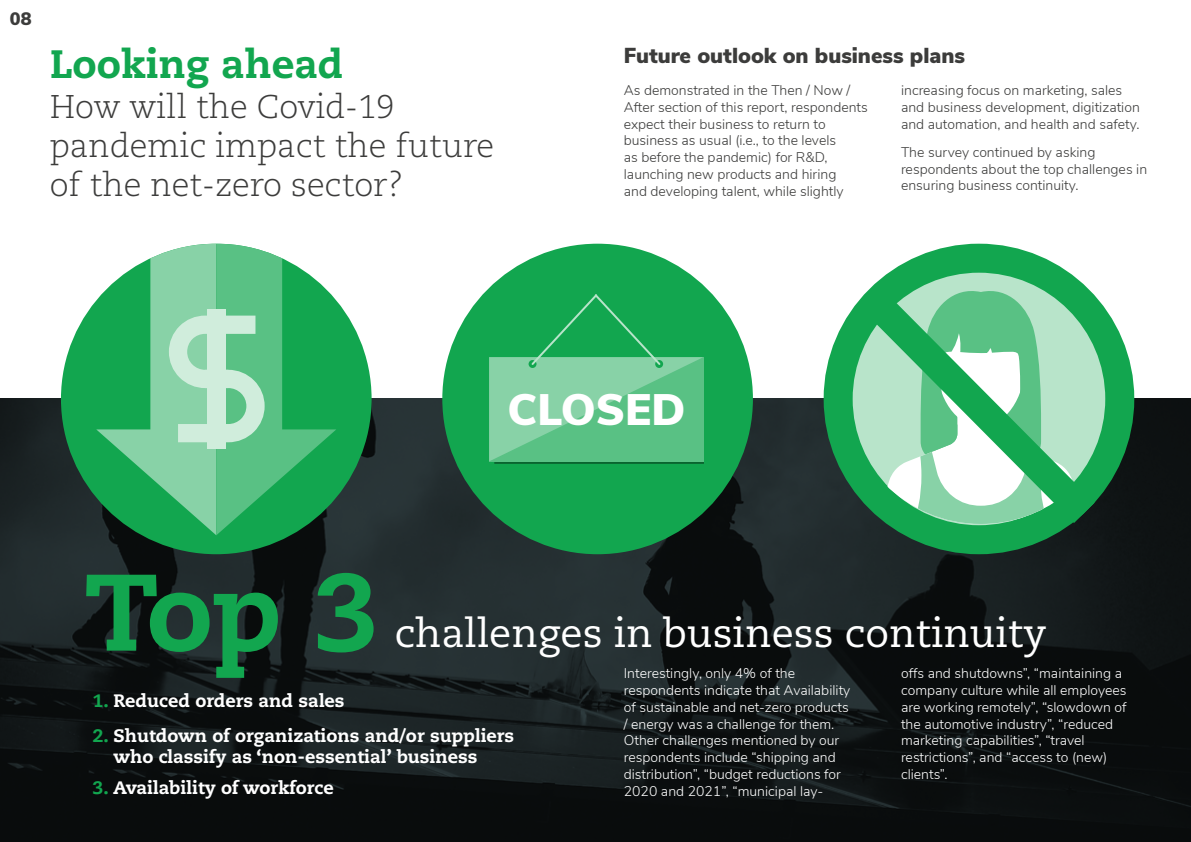
<style>
.page{position:relative;width:1191px;height:842px;background:#fff}
.page>*{position:absolute;margin:0;border:0;box-sizing:border-box;transform-origin:0 0}
.t1{font:800 108.4px "Caecilia LT Pro 85";color:#12a64f}
.t2{font:900 44px "Nunito Sans";color:#fff}
.t3{font:39.8px "Caecilia LT Pro 55 Roman";color:#fff}
.t4{font:800 39.6px "Caecilia LT Pro 85";color:#12a64f}
.t5{font:300 32.8px/39.4px "Caecilia LT Pro 45";color:#3c3c3b}
.t6{font:900 21.6px "Nunito Sans";color:#3c3c3b}
.t7{font:800 18px/21.6px "Caecilia LT Pro 85";color:#fff}
.t8{font:900 18px "Nunito Sans";color:#3c3c3b}
.t9{font:300 14px/16.8px "Nunito Sans";color:#fff}
.t10{font:300 14px/16.8px "Nunito Sans";color:#3c3c3b}
.s1{color:#12a64f}
</style>
<div class="page">
<img style="left:0;top:399px;width:1191px;height:443px">
<div style="left:61px;top:244px;width:310px;height:310px;background:#12a64f;border-radius:50%"></div>
<div style="left:442px;top:244px;width:311px;height:310px;background:#12a64f;border-radius:50%"></div>
<div style="left:823px;top:244px;width:311px;height:310px;border:29px solid #12a64f;border-radius:50%"></div>
<svg style="left:96px;top:244px;width:240px;height:291px"></svg>
<div style="left:208px;top:309px;width:18px;height:140px;background:#d0eddc"></div>
<div style="left:494px;top:364px;width:209px;height:99px;background:#59c184"></div>
<svg style="left:489px;top:294px;width:214px;height:167px"></svg>
<svg style="left:835px;top:262px;width:290px;height:292px"></svg>
<p class="t8" style="left:10px;top:5px;width:23px">08</p>
<h3 class="t4" style="left:50px;top:37px;width:295px">Looking ahead</h3>
<h3 class="t5" style="left:50px;top:86px;width:446px">How will the Covid-19 pandemic impact the future of the net-zero sector?</h3>
<h3 class="t6" style="left:624px;top:40px;width:343px">Future outlook on business plans</h3>
<p class="t10" style="left:901px;top:81px;width:240px">increasing focus on marketing, sales and business development, digitization and automation, and health and safety.</p>
<p class="t10" style="left:901px;top:143px;width:248px">The survey continued by asking respondents about the top challenges in ensuring business continuity.</p>
<p class="t10" style="left:624px;top:81px;width:245px">As demonstrated in the Then / Now / After section of this report, respondents expect their business to return to business as usual (i.e., to the levels<br>as before the pandemic) for R&amp;D, launching new products and hiring<br>and developing talent, while slightly</p>
<h2 class="t2" style="left:507px;top:377px;width:179px">CLOSED</h2>
<h1 class="t1" style="left:84px;top:537px;width:297px">Top 3</h1>
<h3 class="t3" style="left:395px;top:607px;width:653px">challenges in business continuity</h3>
<p class="t9" style="left:624px;top:664px;width:228px">Interestingly, only 4% of the respondents indicate that Availability of sustainable and net-zero products / energy was a challenge for them.<br>Other challenges mentioned by our respondents include “shipping and distribution”, “budget reductions for 2020 and 2021”, “municipal lay-</p>
<p class="t9" style="left:901px;top:664px;width:227px">offs and shutdowns”, “maintaining a company culture while all employees are working remotely”, “slowdown of the automotive industry”, “reduced marketing capabilities”, “travel restrictions”, and “access to (new) clients”.</p>
<p class="t7" style="left:93px;top:689px;width:253px"><span class="s1">1.</span> Reduced orders and sales</p>
<p class="t7" style="left:113px;top:724px;width:402px;text-indent:-21px"><span class="s1">2.</span> Shutdown of organizations and/or suppliers who classify as ‘non-essential’ business</p>
<p class="t7" style="left:93px;top:776px;width:242px"><span class="s1">3.</span> Availability of workforce</p>
</div>
